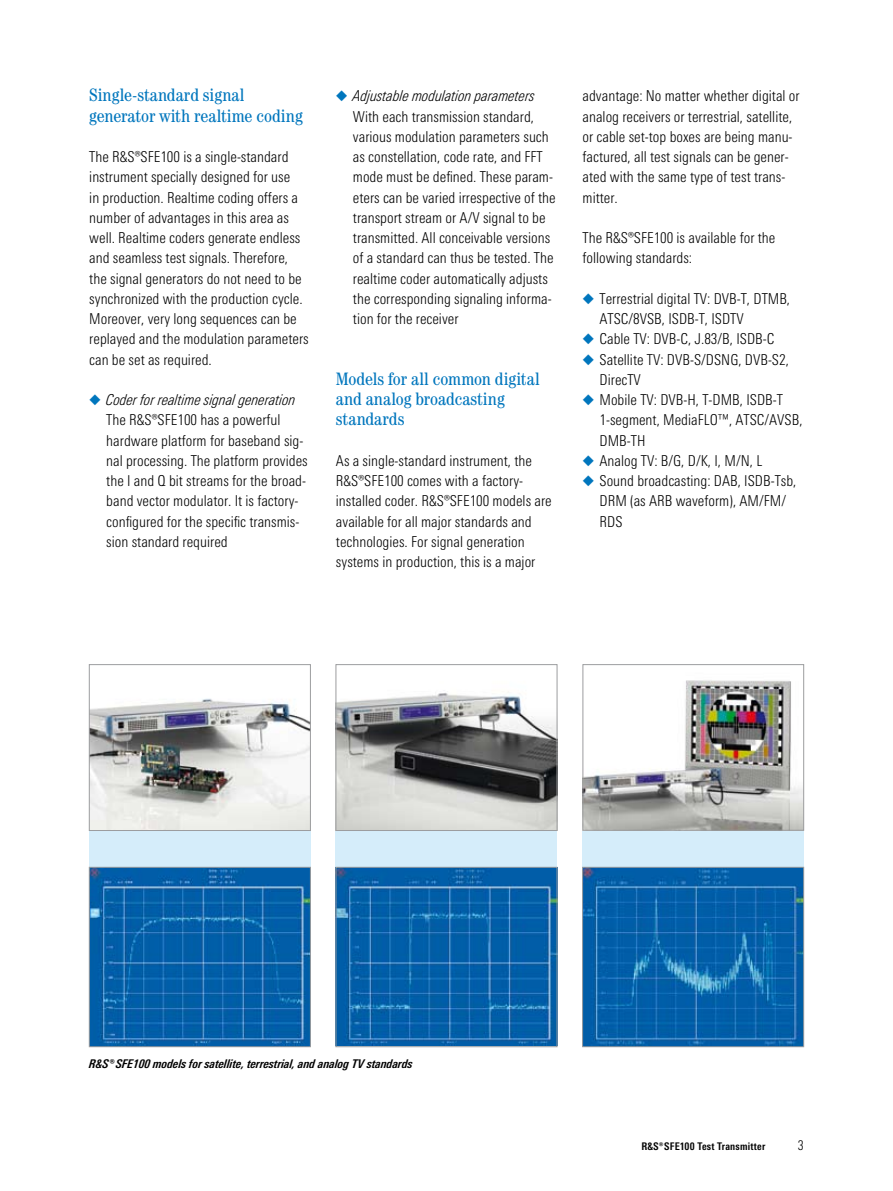
<style>
.page{position:relative;width:893px;height:1191px;background:#fff}
.page>*{position:absolute;margin:0;border:0;box-sizing:border-box;transform-origin:0 0}
.t1{font:condensed 18px/20.2px "Century";color:#0076bd}
.t2{font:300 15px/20.2px "RS Univers Cond";color:#000}
.t3{font:italic 700 12px "RS Univers Cond";color:#000}
.t4{font:700 10.5px "RS Univers Cond";letter-spacing:.02em;color:#000}
.s1{color:#0076bd}
.s2{font-style:italic}
</style>
<div class="page">
<div style="left:583px;top:664px;width:221px;height:382px;background:#d5edfa"></div>
<div style="left:336px;top:664px;width:221px;height:382px;background:#d5edfa"></div>
<div style="left:89px;top:664px;width:221px;height:382px;background:#d5edfa"></div>
<img style="left:91px;top:666px;width:218px;height:162px">
<div style="left:89px;top:664px;width:222px;height:166px;border:1px solid #9c9d9f"></div>
<img style="left:338px;top:666px;width:217px;height:162px">
<div style="left:336px;top:664px;width:221px;height:166px;border:1px solid #9c9d9f"></div>
<img style="left:585px;top:666px;width:217px;height:162px">
<div style="left:583px;top:664px;width:221px;height:166px;border:1px solid #9c9d9f"></div>
<img style="left:91px;top:869px;width:218px;height:176px">
<div style="left:89px;top:867px;width:222px;height:180px;border:1px solid #9c9d9f"></div>
<img style="left:338px;top:869px;width:217px;height:176px">
<div style="left:336px;top:867px;width:221px;height:180px;border:1px solid #9c9d9f"></div>
<img style="left:584px;top:869px;width:218px;height:176px">
<div style="left:582px;top:867px;width:222px;height:180px;border:1px solid #9c9d9f"></div>
<p class="t1" style="left:89px;top:85px;width:215px">Single-standard signal generator with realtime coding</p>
<p class="t2" style="left:89px;top:147px;width:221px">The R&amp;S®SFE100 is a single-standard instrument specially designed for use<br>in production. Realtime coding offers a number of advantages in this area as well. Realtime coders generate endless and seamless test signals. Therefore, the signal generators do not need to be synchronized with the production cycle.<br>Moreover, very long sequences can be replayed and the modulation parameters can be set as required.</p>
<p class="t2" style="left:106px;top:390px;width:203px;text-indent:-17px"><span class="s1">◆</span> <span class="s2">Coder for realtime signal generation </span>The R&amp;S®SFE100 has a powerful hardware platform for baseband sig&shy;nal processing. The platform provides the I and Q bit streams for the broad&shy;band vector modulator. It is factory&shy;configured for the specific transmis&shy;sion standard required</p>
<p class="t2" style="left:353px;top:86px;width:204px;text-indent:-17px"><span class="s1">◆</span> <span class="s2">Adjustable modulation parameters </span>With each transmission standard, various modulation parameters such as constellation, code rate, and FFT mode must be defined. These param&shy;eters can be varied irrespective of the transport stream or A/V signal to be transmitted. All conceivable versions of a standard can thus be tested. The realtime coder automatically adjusts the corresponding signaling informa&shy;tion for the receiver</p>
<p class="t1" style="left:336px;top:368px;width:205px">Models for all common digital and analog broadcasting standards</p>
<p class="t2" style="left:336px;top:450px;width:217px">As a single-standard instrument, the R&amp;S®SFE100 comes with a factory&shy;installed coder. R&amp;S®SFE100 models are available for all major standards and technologies. For signal generation systems in production, this is a major</p>
<p class="t2" style="left:583px;top:86px;width:219px">advantage: No matter whether digital or analog receivers or terrestrial, satellite, or cable set-top boxes are being manu&shy;factured, all test signals can be gener&shy;ated with the same type of test trans&shy;mitter.</p>
<p class="t2" style="left:583px;top:228px;width:194px">The R&amp;S®SFE100 is available for the following standards:</p>
<p class="t2" style="left:600px;top:288px;width:192px;text-indent:-17px"><span class="s1">◆</span> Terrestrial digital TV: DVB-T, DTMB,<br>ATSC/8VSB, ISDB-T, ISDTV</p>
<p class="t2" style="left:583px;top:329px;width:193px"><span class="s1">◆</span> Cable TV: DVB-C, J.83/B, ISDB-C</p>
<p class="t2" style="left:600px;top:349px;width:191px;text-indent:-17px"><span class="s1">◆</span> Satellite TV: DVB-S/DSNG, DVB-S2,<br>DirecTV</p>
<p class="t2" style="left:600px;top:390px;width:205px;text-indent:-17px"><span class="s1">◆</span> Mobile TV: DVB-H, T-DMB, ISDB-T<br>1‑segment, MediaFLO™, ATSC/AVSB,<br>DMB-TH</p>
<p class="t2" style="left:583px;top:450px;width:181px"><span class="s1">◆</span> Analog TV: B/G, D/K, I, M/N, L</p>
<p class="t2" style="left:600px;top:471px;width:198px;text-indent:-17px"><span class="s1">◆</span> Sound broadcasting: DAB, ISDB-Tsb,<br>DRM (as ARB waveform), AM/FM/<br>RDS</p>
<p class="t3" style="left:89px;top:1057px;width:325px">¸SFE100 models for satellite, terrestrial, and analog TV standards</p>
<p class="t4" style="left:641px;top:1139px;width:125px">¸SFE100 Test Transmitter</p>
</div>
